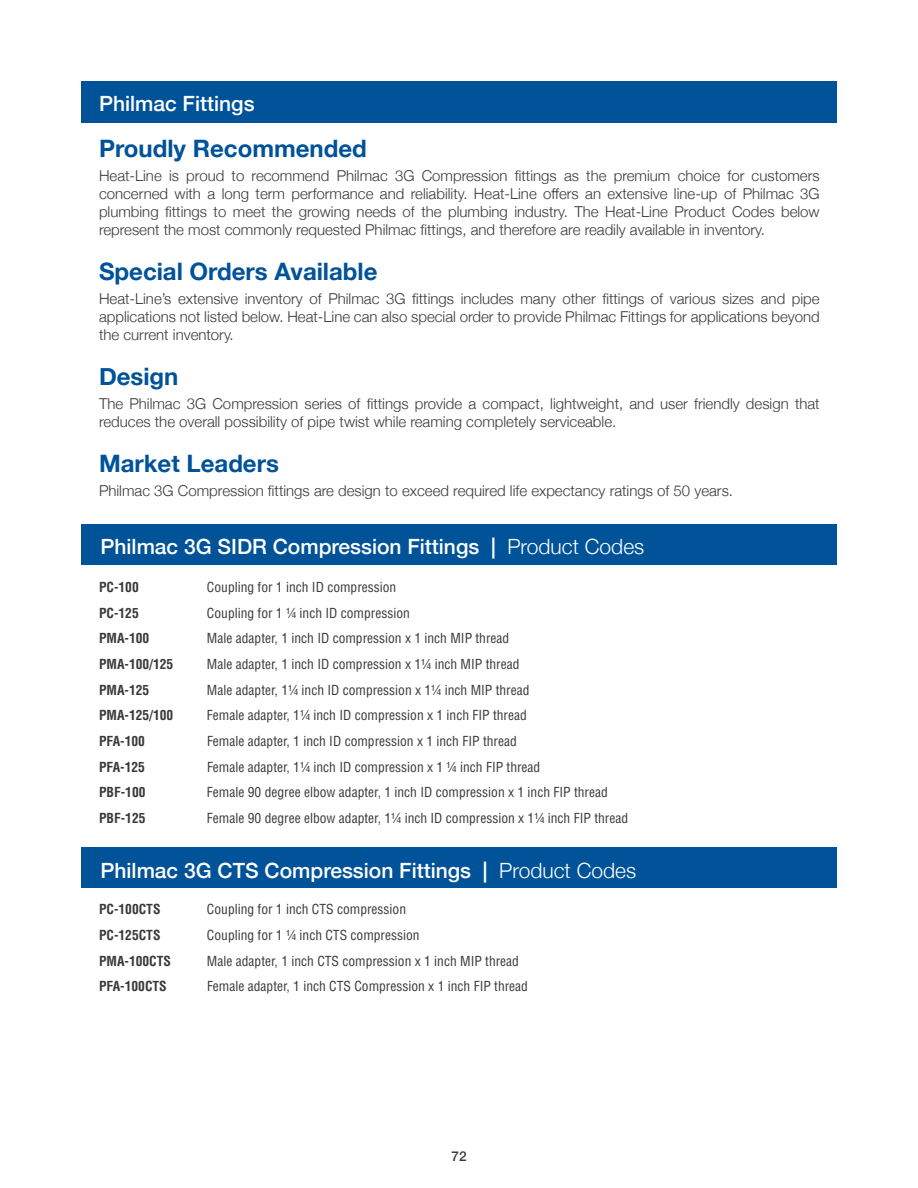
<style>
.page{position:relative;width:918px;height:1188px;background:#fff}
.page>*{position:absolute;margin:0;border:0;box-sizing:border-box;transform-origin:0 0}
.Additional_Info_Subtitle{font:700 24px "Helvetica Neue";color:#005299}
.Secondary_Page_Header{font:500 21px "Helvetica Neue";color:#fff}
.Additional_Info_Paragraph{font:300 15px/18px "Helvetica Neue";color:#393939;text-align:justify}
.Additional_Info_Paragraph-2{font:condensed 13.5px "Helvetica LT Std";color:#393939}
.Additional_Info_Paragraph-3{font:700 condensed 13.5px "Helvetica LT Std";color:#393939}
.t1{font:500 13.5px "Helvetica Neue";color:#393939}
.s1{font-weight:300}
</style>
<div class="page">
<div style="left:81px;top:524px;width:756px;height:41px;background:#005299"></div>
<div style="left:82px;top:848px;width:755px;height:40px;background:#005299"></div>
<div style="left:81px;top:81px;width:756px;height:42px;background:#005299"></div>
<p class="Secondary_Page_Header" style="left:99px;top:87px;width:157px">Philmac Fittings</p>
<p class="Additional_Info_Subtitle" style="left:99px;top:130px;width:269px">Proudly Recommended</p>
<p class="Additional_Info_Paragraph" style="left:99px;top:165px;width:722px">Heat-Line is proud to recommend Philmac 3G Compression fittings as the premium choice for customers concerned with a long term performance and reliability. Heat-Line offers an extensive line-up of Philmac 3G plumbing fittings to meet the growing needs of the plumbing industry. The Heat-Line Product Codes below represent the most commonly requested Philmac fittings, and therefore are readily available in inventory.</p>
<p class="Additional_Info_Subtitle" style="left:99px;top:253px;width:280px">Special Orders Available</p>
<p class="Additional_Info_Paragraph" style="left:99px;top:288px;width:722px">Heat-Line’s extensive inventory of Philmac 3G fittings includes many other fittings of various sizes and pipe applications not listed below. Heat-Line can also special order to provide Philmac Fittings for applications beyond the current inventory.</p>
<p class="Additional_Info_Subtitle" style="left:99px;top:358px;width:81px">Design</p>
<p class="Additional_Info_Paragraph" style="left:99px;top:393px;width:722px">The Philmac 3G Compression series of fittings provide a compact, lightweight, and user friendly design that reduces the overall possibility of pipe twist while reaming completely serviceable.</p>
<p class="Additional_Info_Subtitle" style="left:99px;top:445px;width:181px">Market Leaders</p>
<p class="Additional_Info_Paragraph" style="left:99px;top:480px;width:636px">Philmac 3G Compression fittings are design to exceed required life expectancy ratings of 50 years.</p>
<p class="Secondary_Page_Header" style="left:100px;top:530px;width:545px">Philmac 3G SIDR Compression Fittings | <span class="s1">Product Codes</span></p>
<p class="Additional_Info_Paragraph-3" style="left:99px;top:579px;width:41px">PC-100</p>
<p class="Additional_Info_Paragraph-2" style="left:207px;top:579px;width:191px">Coupling for 1 inch ID compression</p>
<p class="Additional_Info_Paragraph-3" style="left:99px;top:604px;width:41px">PC-125</p>
<p class="Additional_Info_Paragraph-2" style="left:207px;top:604px;width:204px">Coupling for 1 ¼ inch ID compression</p>
<p class="Additional_Info_Paragraph-3" style="left:99px;top:630px;width:52px">PMA-100</p>
<p class="Additional_Info_Paragraph-2" style="left:207px;top:630px;width:304px">Male adapter, 1 inch ID compression x 1 inch MIP thread</p>
<p class="Additional_Info_Paragraph-3" style="left:99px;top:656px;width:76px">PMA-100/125</p>
<p class="Additional_Info_Paragraph-2" style="left:207px;top:656px;width:314px">Male adapter, 1 inch ID compression x 1¼ inch MIP thread</p>
<p class="Additional_Info_Paragraph-3" style="left:99px;top:681px;width:52px">PMA-125</p>
<p class="Additional_Info_Paragraph-2" style="left:207px;top:681px;width:324px">Male adapter, 1¼ inch ID compression x 1¼ inch MIP thread</p>
<p class="Additional_Info_Paragraph-3" style="left:99px;top:707px;width:76px">PMA-125/100</p>
<p class="Additional_Info_Paragraph-2" style="left:207px;top:707px;width:321px">Female adapter, 1¼ inch ID compression x 1 inch FIP thread</p>
<p class="Additional_Info_Paragraph-3" style="left:99px;top:733px;width:48px">PFA-100</p>
<p class="Additional_Info_Paragraph-2" style="left:207px;top:733px;width:311px">Female adapter, 1 inch ID compression x 1 inch FIP thread</p>
<p class="Additional_Info_Paragraph-3" style="left:99px;top:758px;width:48px">PFA-125</p>
<p class="Additional_Info_Paragraph-2" style="left:207px;top:758px;width:335px">Female adapter, 1¼ inch ID compression x 1 ¼ inch FIP thread</p>
<p class="Additional_Info_Paragraph-3" style="left:99px;top:784px;width:48px">PBF-100</p>
<p class="Additional_Info_Paragraph-2" style="left:207px;top:784px;width:402px">Female 90 degree elbow adapter, 1 inch ID compression x 1 inch FIP thread</p>
<p class="Additional_Info_Paragraph-3" style="left:99px;top:810px;width:48px">PBF-125</p>
<p class="Additional_Info_Paragraph-2" style="left:207px;top:810px;width:423px">Female 90 degree elbow adapter, 1¼ inch ID compression x 1¼ inch FIP thread</p>
<p class="Secondary_Page_Header" style="left:100px;top:854px;width:537px">Philmac 3G CTS Compression Fittings | <span class="s1">Product Codes</span></p>
<p class="Additional_Info_Paragraph-3" style="left:99px;top:901px;width:63px">PC-100CTS</p>
<p class="Additional_Info_Paragraph-2" style="left:207px;top:901px;width:201px">Coupling for 1 inch CTS compression</p>
<p class="Additional_Info_Paragraph-3" style="left:99px;top:927px;width:63px">PC-125CTS</p>
<p class="Additional_Info_Paragraph-2" style="left:207px;top:927px;width:214px">Coupling for 1 ¼ inch CTS compression</p>
<p class="Additional_Info_Paragraph-3" style="left:99px;top:952px;width:74px">PMA-100CTS</p>
<p class="Additional_Info_Paragraph-2" style="left:207px;top:952px;width:314px">Male adapter, 1 inch CTS compression x 1 inch MIP thread</p>
<p class="Additional_Info_Paragraph-3" style="left:99px;top:978px;width:69px">PFA-100CTS</p>
<p class="Additional_Info_Paragraph-2" style="left:207px;top:978px;width:323px">Female adapter, 1 inch CTS Compression x 1 inch FIP thread</p>
<p class="t1" style="left:451px;top:1145px;width:17px">72</p>
</div>
